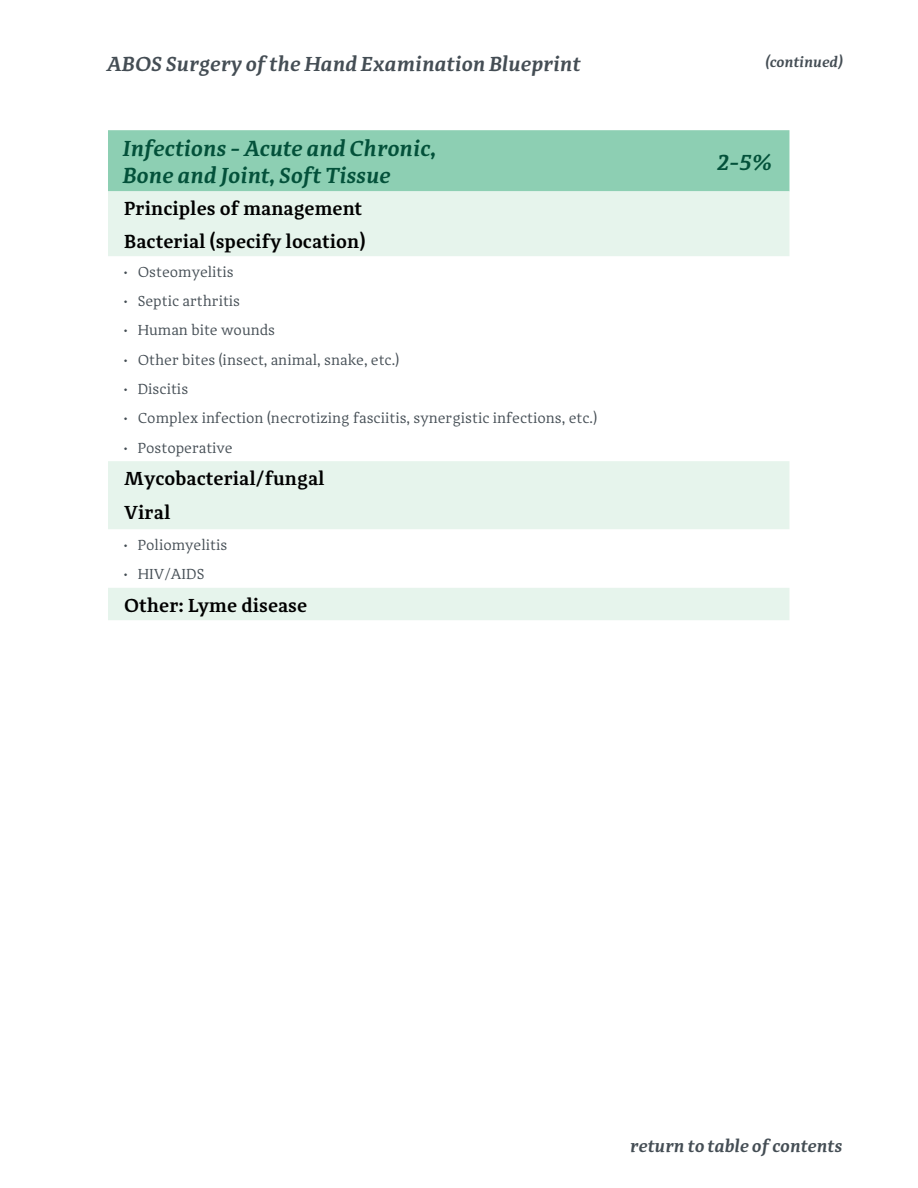
<style>
.page{position:relative;width:918px;height:1188px;background:#fff}
.page>*{position:absolute;margin:0;border:0;box-sizing:border-box;transform-origin:0 0}
.t1{font:italic 600 22.5px/27px "Adagio Serif";color:#03513a}
.t2{font:italic 600 21px "Adagio Serif";color:#444d54}
.t3{font:600 19.5px/32.4px "Adagio Serif";color:#000}
.t4{font:italic 600 18px "Adagio Serif";color:#444d54}
.t5{font:15px "Adagio Serif";color:#444d54}
.t6{font:italic 600 15px "Adagio Serif";color:#444d54}
</style>
<div class="page">
<div style="left:108px;top:130px;width:681px;height:61px;background:#8dcfb3"></div>
<svg style="left:108px;top:191px;width:681px;height:429px"></svg>
<h2 class="t2" style="left:108px;top:51px;width:475px">ABOS Surgery of the Hand Examination Blueprint</h2>
<p class="t6" style="left:766px;top:52px;width:79px">(continued)</p>
<h1 class="t1" style="left:124px;top:136px;width:315px">Infections - Acute and Chronic,<br>Bone and Joint, Soft Tissue</h1>
<h3 class="t3" style="left:124px;top:193px;width:243px">Principles of management<br>Bacterial (specify location)</h3>
<p class="t5" style="left:124px;top:262px;width:111px">• Osteomyelitis</p>
<p class="t5" style="left:124px;top:292px;width:117px">• Septic arthritis</p>
<p class="t5" style="left:124px;top:321px;width:153px">• Human bite wounds</p>
<p class="t5" style="left:124px;top:350px;width:276px">• Other bites (insect, animal, snake, etc.)</p>
<p class="t5" style="left:124px;top:380px;width:66px">• Discitis</p>
<p class="t5" style="left:124px;top:409px;width:474px">• Complex infection (necrotizing fasciitis, synergistic infections, etc.)</p>
<p class="t5" style="left:124px;top:438px;width:110px">• Postoperative</p>
<h3 class="t3" style="left:124px;top:462px;width:202px;line-height:34px">Mycobacterial/fungal<br>Viral</h3>
<p class="t5" style="left:124px;top:536px;width:105px">• Poliomyelitis</p>
<p class="t5" style="left:124px;top:565px;width:82px">• HIV/AIDS</p>
<h3 class="t3" style="left:124px;top:589px;width:185px">Other: Lyme disease</h3>
<h1 class="t1" style="left:719px;top:149px;width:56px">2-5%</h1>
<p class="t4" style="left:631px;top:1135px;width:214px">return to table of contents</p>
</div>
